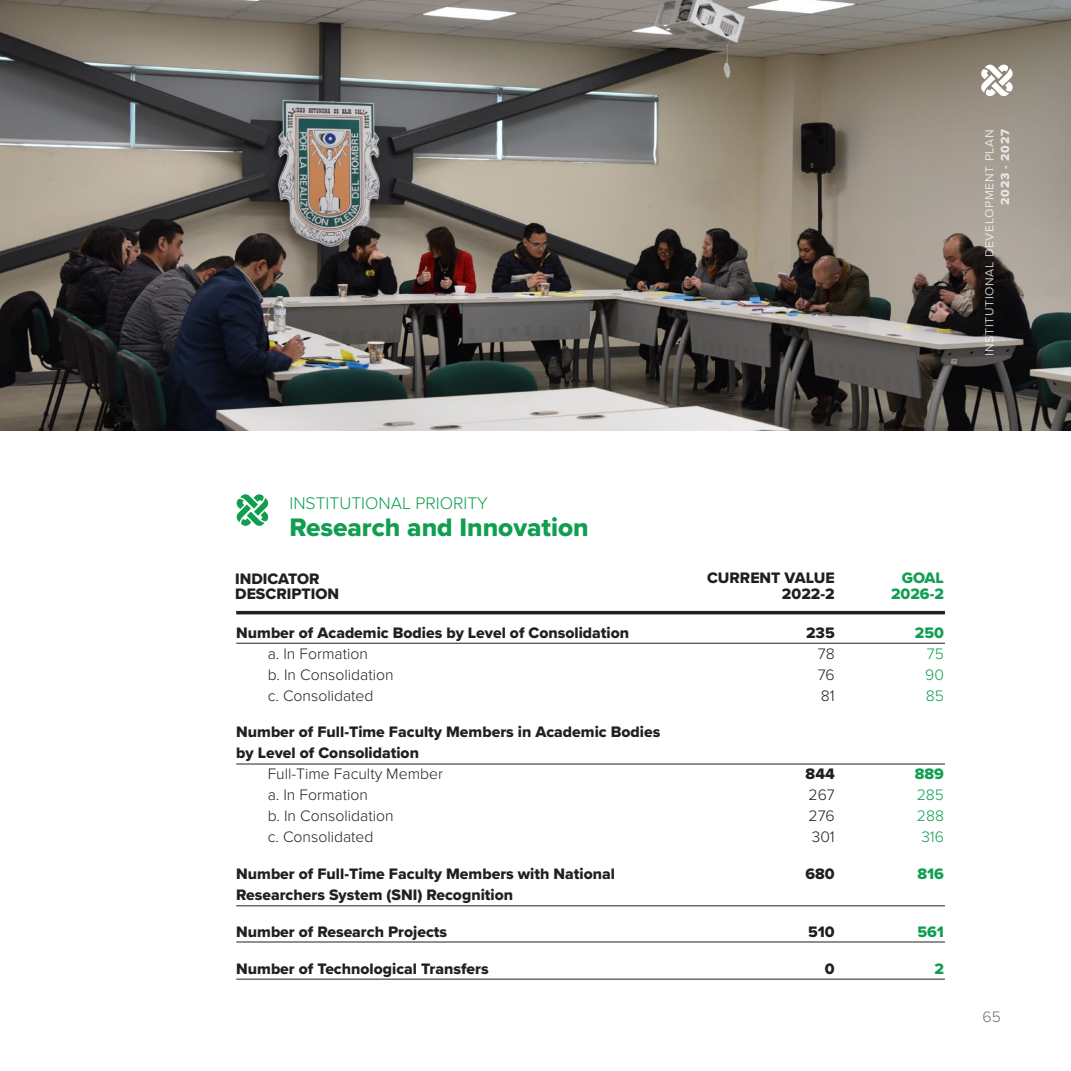
<style>
.page{position:relative;width:1071px;height:1071px;background:#fff}
.page>*{position:absolute;margin:0;border:0;box-sizing:border-box;transform-origin:0 0}
.t1{font:26.25px "Proxima Nova Extrabld";color:#109e50}
.t2{font:300 17.5px "Proxima Nova";color:#109e50}
.t3{font:15.75px/21px "Proxima Nova Extrabld";color:#231f20}
.t4{font:300 15.75px/21px "Proxima Nova";color:#231f20}
.t5{font:15.75px/15.8px "Proxima Nova Extrabld";color:#109e50;text-align:right}
.t6{font:300 15.75px/21px "Proxima Nova";color:#109e50;text-align:justify}
.t7{font:300 15.75px "Proxima Nova";color:#6c6d70}
.t8{font:12.25px "Proxima Nova";letter-spacing:.05em;color:#fff}
.t9{font:12.25px "Proxima Nova Extrabld";letter-spacing:.05em;color:#fff}
</style>
<div class="page">
<img style="left:0;top:0;width:1071px;height:430px">
<hr style="left:236px;top:611px;width:709px;height:3px;background:#231f20">
<hr style="left:236px;top:643px;width:709px;height:1px;background:#231f20">
<hr style="left:236px;top:764px;width:709px;height:1px;background:#231f20">
<hr style="left:236px;top:905px;width:709px;height:1px;background:#231f20">
<hr style="left:236px;top:942px;width:709px;height:1px;background:#231f20">
<hr style="left:236px;top:979px;width:709px;height:1px;background:#231f20">
<svg style="left:236px;top:494px;width:33px;height:32px"></svg>
<svg style="left:981px;top:65px;width:32px;height:31px"></svg>
<p class="t8" style="left:980px;top:356px;width:228px;rotate:-90deg">INSTITUTIONAL DEVELOPMENT PLAN</p>
<p class="t9" style="left:996px;top:205px;width:77px;rotate:-90deg">2023 - 2027</p>
<p class="t2" style="left:289px;top:490px;width:200px">INSTITUTIONAL PRIORITY</p>
<h1 class="t1" style="left:289px;top:507px;width:301px">Research and Innovation</h1>
<p class="t3" style="left:235px;top:570px;width:105px;line-height:15.8px">INDICATOR<br>DESCRIPTION</p>
<p class="t3" style="left:707px;top:570px;width:129px;line-height:15.8px;text-align:right">CURRENT VALUE<br>2022-2</p>
<p class="t5" style="left:891px;top:570px;width:54px">GOAL<br>2026-2</p>
<p class="t3" style="left:236px;top:622px;width:394px">Number of Academic Bodies by Level of Consolidation</p>
<p class="t4" style="left:268px;top:642px;width:127px">a. In Formation<br>b. In Consolidation c. Consolidated</p>
<p class="t3" style="left:236px;top:721px;width:426px">Number of Full-Time Faculty Members in Academic Bodies by Level of Consolidation</p>
<p class="t4" style="left:268px;top:763px;width:177px">Full-Time Faculty Member a. In Formation<br>b. In Consolidation<br>c. Consolidated</p>
<p class="t3" style="left:236px;top:863px;width:380px">Number of Full-Time Faculty Members with National<br>Researchers System (SNI) Recognition</p>
<p class="t3" style="left:236px;top:921px;width:213px">Number of Research Projects</p>
<p class="t3" style="left:236px;top:958px;width:254px">Number of Technological Transfers</p>
<p class="t3" style="left:806px;top:622px;width:30px">235</p>
<p class="t4" style="left:818px;top:642px;width:19px;text-align:justify">78<br>76<br>81</p>
<p class="t3" style="left:806px;top:763px;width:31px">844</p>
<p class="t4" style="left:809px;top:784px;width:28px;text-align:justify">267<br>276<br>301</p>
<p class="t3" style="left:806px;top:863px;width:31px">680</p>
<p class="t3" style="left:808px;top:921px;width:28px">510</p>
<p class="t3" style="left:825px;top:958px;width:11px">0</p>
<p class="t5" style="left:915px;top:624px;width:31px">250</p>
<p class="t6" style="left:925px;top:642px;width:20px">75<br>90<br>85</p>
<p class="t5" style="left:915px;top:766px;width:31px">889</p>
<p class="t6" style="left:917px;top:784px;width:29px">285<br>288<br>316</p>
<p class="t5" style="left:918px;top:866px;width:28px">816</p>
<p class="t5" style="left:918px;top:923px;width:28px">561</p>
<p class="t5" style="left:934px;top:960px;width:11px">2</p>
<p class="t7" style="left:982px;top:1005px;width:20px">65</p>
</div>
